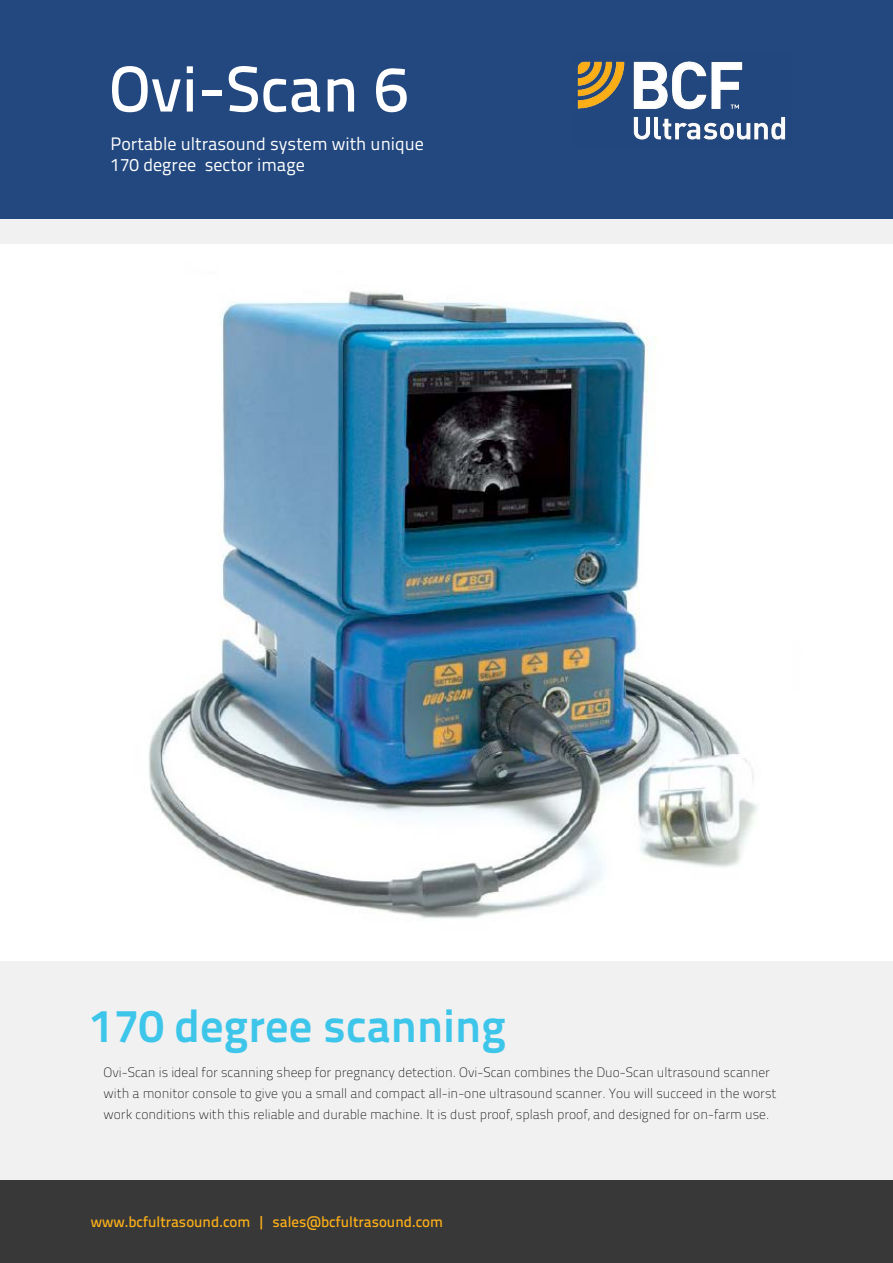
<style>
.page{position:relative;width:893px;height:1263px;background:#fff}
.page>*{position:absolute;margin:0;border:0;box-sizing:border-box;transform-origin:0 0}
.t1{font:500 64.5px "Titillium Text 22 L";color:#fff}
.t2{font:700 54px "Titillium Text 22 L";color:#fff}
.t3{font:700 46.5px "Titillium Text 22 L";color:#3dc6ea}
.t4{font:18px/21.6px "Titillium Text 22 L";color:#fff}
.t5{font:500 15px "Titillium Text 22 L";color:#fcaf17}
.t6{font:100 13.5px/21px "Titillium Text 22 L";color:#000}
</style>
<div class="page">
<div style="left:0;top:1180px;width:893px;height:83px;background:#383839"></div>
<div style="left:0;top:961px;width:893px;height:219px;background:#f1f1f2"></div>
<img style="left:148px;top:291px;width:610px;height:628px">
<div style="left:0;top:0;width:893px;height:219px;background:#22487f"></div>
<img style="left:577px;top:61px;width:209px;height:79px">
<div style="left:0;top:219px;width:893px;height:24px;background:#f1f1f2"></div>
<h1 class="t1" style="left:109px;top:40px;width:301px">Ovi-Scan 6</h1>
<h3 class="t4" style="left:111px;top:132px;width:315px">Portable ultrasound system with unique<br>170 degree sector image</h3>
<h2 class="t2" style="left:85px;top:52px;width:252px">Ovi-Scan 6</h2>
<h3 class="t3" style="left:90px;top:990px;width:418px">170 degree scanning</h3>
<p class="t6" style="left:104px;top:1061px;width:674px">Ovi-Scan is ideal for scanning sheep for pregnancy detection. Ovi-Scan combines the Duo-Scan ultrasound scanner with a monitor console to give you a small and compact all-in-one ultrasound scanner. You will succeed in the worst work conditions with this reliable and durable machine. It is dust proof, splash proof, and designed for on-farm use.</p>
<p class="t5" style="left:91px;top:1210px;width:354px">www.bcfultrasound.com | sales@bcfultrasound.com</p>
</div>
